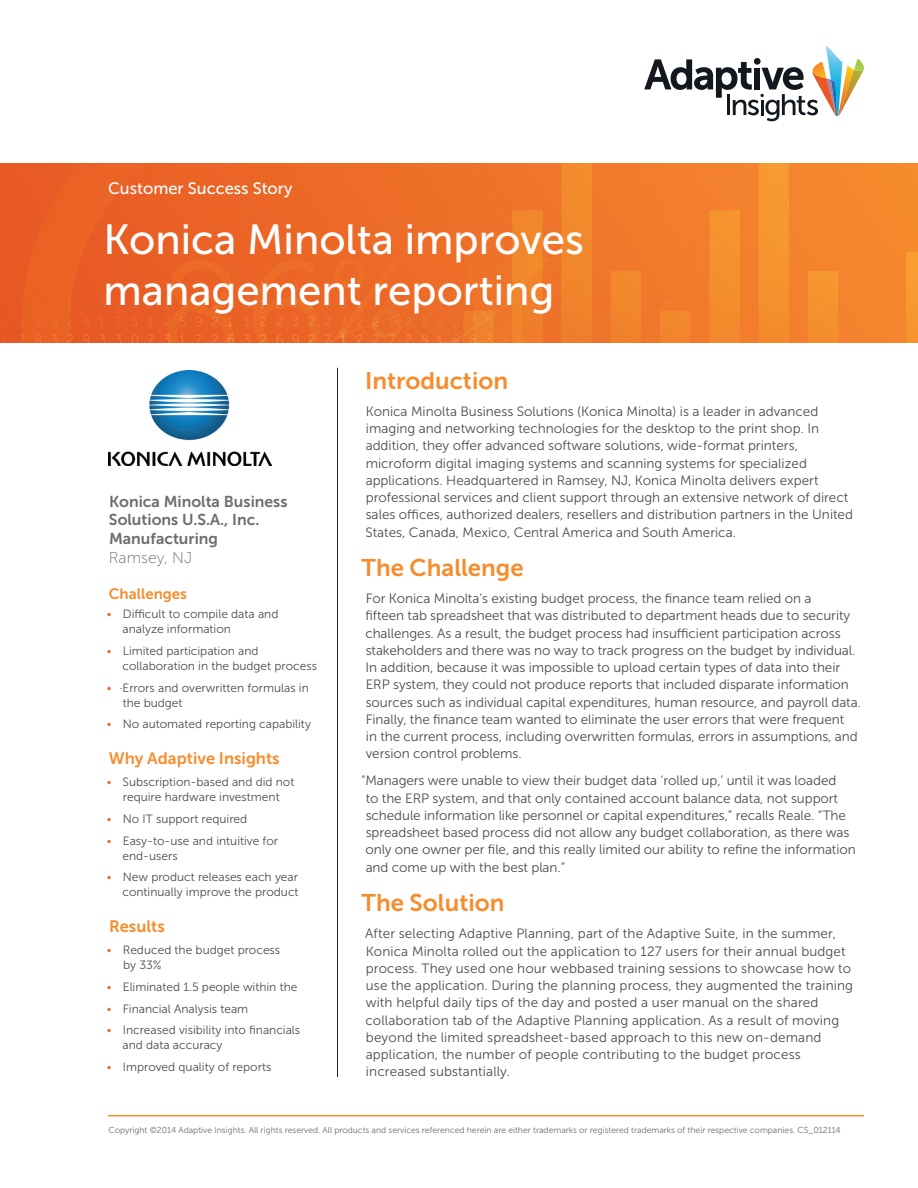
<style>
.page{position:relative;width:918px;height:1188px;background:#fff}
.page>*{position:absolute;margin:0;border:0;box-sizing:border-box;transform-origin:0 0}
.Main_header{font:42px/51px "Museo Sans 500";color:#fff}
.t1{font:24px "Museo Sans 700";color:#f68c2c}
.H1_in_sidebar{font:16.5px "Museo Sans 700";color:#f68c2c}
.t2{font:16.5px "Museo Sans 500";color:#fff}
.Industry_under_logo{font:15.75px/18.8px "Museo Sans 700";color:#6c6d70}
.Location_under_logo{font:15.75px "Museo Sans 100";color:#6c6d70}
.H1_in_sidebar_less_l{font:15px "Museo Sans 700";color:#f68c2c}
.t3{font:13.5px/17.2px "Museo Sans 300";letter-spacing:-.005em;color:#4b4c4d}
.t4{font:12px/15px "Museo Sans 300";color:#4b4c4d}
.microtext{font:8.7px "Museo Sans 300";color:#6c6b71}
.s1{color:#e8703b}
</style>
<div class="page">
<img style="left:0;top:164px;width:918px;height:178px">
<hr style="left:108px;top:1115px;width:756px;height:1px;background:#f68c2c">
<svg style="left:644px;top:46px;width:220px;height:75px"></svg>
<hr style="left:337px;top:368px;width:1px;height:709px;background:#231f20">
<img style="left:108px;top:371px;width:164px;height:95px">
<p class="t2" style="left:108px;top:179px;width:186px">Customer Success Story</p>
<p class="Main_header" style="left:104px;top:215px;width:482px">Konica Minolta improves management reporting</p>
<p class="Industry_under_logo" style="left:109px;top:492px;width:180px">Konica Minolta Business<br>Solutions U.S.A., Inc.</p>
<p class="Industry_under_logo" style="left:109px;top:529px;width:111px">Manufacturing</p>
<p class="Location_under_logo" style="left:109px;top:549px;width:85px">Ramsey, NJ</p>
<p class="H1_in_sidebar_less_l" style="left:109px;top:585px;width:80px">Challenges</p>
<p class="t4" style="left:123px;top:607px;width:157px;text-indent:-16px"><span class="s1">•</span> Difficult to compile data and analyze information</p>
<p class="t4" style="left:122px;top:643px;width:196px;text-indent:-16px"><span class="s1">•</span> Limited participation and collaboration in the budget process</p>
<p class="t4" style="left:123px;top:680px;width:188px;text-indent:-16px"><span class="s1">•</span> ·Errors and overwritten formulas in the budget</p>
<p class="t4" style="left:107px;top:717px;width:206px"><span class="s1">•</span> No automated reporting capability</p>
<p class="H1_in_sidebar" style="left:109px;top:749px;width:172px">Why Adaptive Insights</p>
<p class="t4" style="left:107px;top:775px;width:189px;text-align:center"><span class="s1">•</span> Subscription-based and did not require hardware investment</p>
<p class="t4" style="left:107px;top:811px;width:142px"><span class="s1">•</span> No IT support required</p>
<p class="t4" style="left:122px;top:833px;width:157px;text-indent:-16px"><span class="s1">•</span> Easy-to-use and intuitive for end-users</p>
<p class="t4" style="left:107px;top:870px;width:193px;text-align:right"><span class="s1">•</span> New product releases each year continually improve the product</p>
<p class="H1_in_sidebar" style="left:109px;top:917px;width:57px">Results</p>
<p class="t4" style="left:123px;top:943px;width:159px;text-indent:-16px"><span class="s1">•</span> Reduced the budget process by 33%</p>
<p class="t4" style="left:107px;top:979px;width:192px"><span class="s1">•</span> Eliminated 1.5 people within the</p>
<p class="t4" style="left:107px;top:1001px;width:143px"><span class="s1">•</span> Financial Analysis team</p>
<p class="t4" style="left:123px;top:1023px;width:179px;text-indent:-16px"><span class="s1">•</span> Increased visibility into financials and data accuracy</p>
<p class="t4" style="left:107px;top:1060px;width:166px"><span class="s1">•</span> Improved quality of reports</p>
<h1 class="t1" style="left:365px;top:367px;width:145px">Introduction</h1>
<p class="t3" style="left:366px;top:403px;width:489px">Konica Minolta Business Solutions (Konica Minolta) is a leader in advanced imaging and networking technologies for the desktop to the print shop. In addition, they offer advanced software solutions, wide-format printers, microform digital imaging systems and scanning systems for specialized applications. Headquartered in Ramsey, NJ, Konica Minolta delivers expert professional services and client support through an extensive network of direct sales offices, authorized dealers, resellers and distribution partners in the United States, Canada, Mexico, Central America and South America.</p>
<h1 class="t1" style="left:362px;top:555px;width:164px">The Challenge</h1>
<p class="t3" style="left:365px;top:590px;width:497px">For Konica Minolta’s existing budget process, the finance team relied on a<br>fifteen tab spreadsheet that was distributed to department heads due to security challenges. As a result, the budget process had insufficient participation across stakeholders and there was no way to track progress on the budget by individual.<br>In addition, because it was impossible to upload certain types of data into their ERP system, they could not produce reports that included disparate information sources such as individual capital expenditures, human resource, and payroll data.<br>Finally, the finance team wanted to eliminate the user errors that were frequent<br>in the current process, including overwritten formulas, errors in assumptions, and version control problems.</p>
<p class="t3" style="left:365px;top:772px;width:492px;text-indent:-4px">“Managers were unable to view their budget data ‘rolled up,’ until it was loaded<br>to the ERP system, and that only contained account balance data, not support schedule information like personnel or capital expenditures,” recalls Reale. “The spreadsheet based process did not allow any budget collaboration, as there was only one owner per file, and this really limited our ability to refine the information and come up with the best plan.”</p>
<h1 class="t1" style="left:362px;top:890px;width:144px">The Solution</h1>
<p class="t3" style="left:365px;top:925px;width:489px">After selecting Adaptive Planning, part of the Adaptive Suite, in the summer, Konica Minolta rolled out the application to 127 users for their annual budget process. They used one hour webbased training sessions to showcase how to use the application. During the planning process, they augmented the training with helpful daily tips of the day and posted a user manual on the shared collaboration tab of the Adaptive Planning application. As a result of moving beyond the limited spreadsheet-based approach to this new on-demand application, the number of people contributing to the budget process increased substantially.</p>
<p class="microtext" style="left:108px;top:1126px;width:734px">Copyright ©2014 Adaptive Insights. All rights reserved. All products and services referenced herein are either trademarks or registered trademarks of their respective companies. CS_012114</p>
</div>
